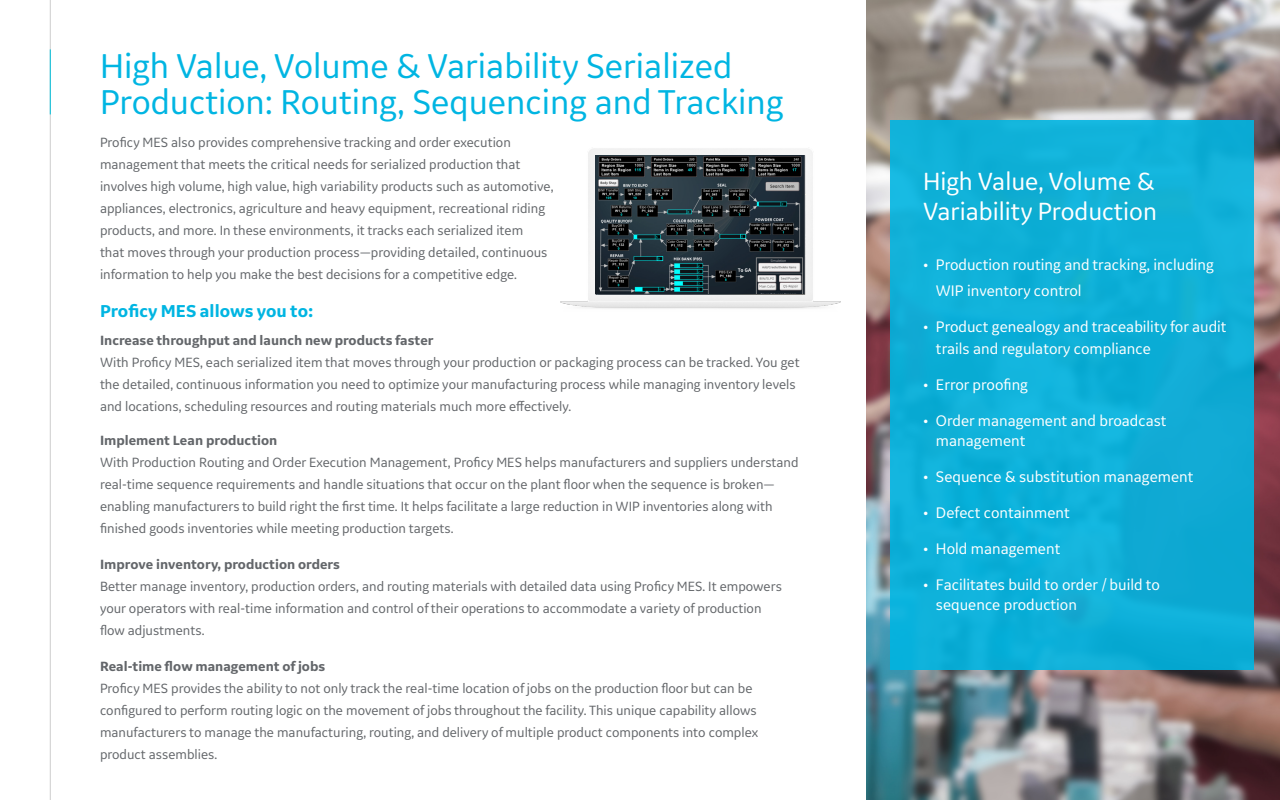
<style>
.page{position:relative;width:1280px;height:800px;background:#fff}
.page>*{position:absolute;margin:0;border:0;box-sizing:border-box;transform-origin:0 0}
.Headline_36pt{font:36px/36px "GE Inspira Sans";color:#00b5e2}
.Headline_24pt{font:26px/30px "GE Inspira Sans";color:#fff}
.Subheadline_18pt{font:700 18px "GE Inspira Sans";color:#00b5e2}
.Paragraph_14pt{font:16px/20px "GE Inspira Sans";color:#fff}
.Paragraph_14pt-2{font:14px/22px "GE Inspira Sans";color:#63666a}
.Headline_36pt-2{font:14px/22px "GE Inspira Sans";color:#63666a}
.s1{font-weight:700}
</style>
<div class="page">
<img style="left:867px;top:0;width:413px;height:800px">
<hr style="left:50px;top:0;width:1px;height:800px;background:#cdcdcd">
<hr style="left:50px;top:49px;width:1px;height:65px;background:#00bfdb">
<div style="left:890px;top:120px;width:364px;height:550px;background:#0fb0d8"></div>
<img style="left:560px;top:148px;width:280px;height:161px">
<img style="left:595px;top:156px;width:209px;height:138px">
<p class="Headline_36pt" style="left:100px;top:47px;width:685px">High Value, Volume &amp; Variability Serialized<br>Production: Routing, Sequencing and Tracking</p>
<p class="Headline_36pt-2" style="left:100px;top:131px;width:455px">Proficy MES also provides comprehensive tracking and order execution management that meets the critical needs for serialized production that involves high volume, high value, high variability products such as automotive, appliances, electronics, agriculture and heavy equipment, recreational riding products, and more. In these environments, it tracks each serialized item<br>that moves through your production process—providing detailed, continuous information to help you make the best decisions for a competitive edge.</p>
<p class="Subheadline_18pt" style="left:100px;top:300px;width:215px">Proficy MES allows you to:</p>
<p class="Paragraph_14pt-2" style="left:100px;top:329px;width:701px"><span class="s1">Increase throughput and launch new products faster<br></span>With Proficy MES, each serialized item that moves through your production or packaging process can be tracked. You get the detailed, continuous information you need to optimize your manufacturing process while managing inventory levels and locations, scheduling resources and routing materials much more effectively.</p>
<p class="Paragraph_14pt-2" style="left:100px;top:429px;width:700px"><span class="s1">Implement Lean production<br></span>With Production Routing and Order Execution Management, Proficy MES helps manufacturers and suppliers understand real-time sequence requirements and handle situations that occur on the plant floor when the sequence is broken— enabling manufacturers to build right the first time. It helps facilitate a large reduction in WIP inventories along with finished goods inventories while meeting production targets.</p>
<p class="Paragraph_14pt-2" style="left:100px;top:553px;width:683px"><span class="s1">Improve inventory, production orders<br></span>Better manage inventory, production orders, and routing materials with detailed data using Proficy MES. It empowers your operators with real-time information and control of their operations to accommodate a variety of production flow adjustments.</p>
<p class="Paragraph_14pt-2" style="left:100px;top:655px;width:660px"><span class="s1">Real-time flow management of jobs<br></span>Proficy MES provides the ability to not only track the real-time location of jobs on the production floor but can be configured to perform routing logic on the movement of jobs throughout the facility. This unique capability allows manufacturers to manage the manufacturing, routing, and delivery of multiple product components into complex product assemblies.</p>
<p class="Headline_24pt" style="left:923px;top:166px;width:236px">High Value, Volume &amp;<br>Variability Production</p>
<p class="Paragraph_14pt" style="left:936px;top:251px;width:280px;line-height:26px;text-indent:-13px">• Production routing and tracking, including<br>WIP inventory control</p>
<p class="Paragraph_14pt" style="left:936px;top:315px;width:292px;line-height:22px;text-indent:-13px">• Product genealogy and traceability for audit trails and regulatory compliance</p>
<p class="Paragraph_14pt" style="left:923px;top:374px;width:107px">• Error proofing</p>
<p class="Paragraph_14pt" style="left:936px;top:410px;width:232px;text-indent:-13px">• Order management and broadcast management</p>
<p class="Paragraph_14pt" style="left:923px;top:466px;width:272px">• Sequence &amp; substitution management</p>
<p class="Paragraph_14pt" style="left:923px;top:502px;width:148px">• Defect containment</p>
<p class="Paragraph_14pt" style="left:923px;top:538px;width:139px">• Hold management</p>
<p class="Paragraph_14pt" style="left:936px;top:574px;width:225px;text-indent:-13px">• Facilitates build to order / build to sequence production</p>
</div>
